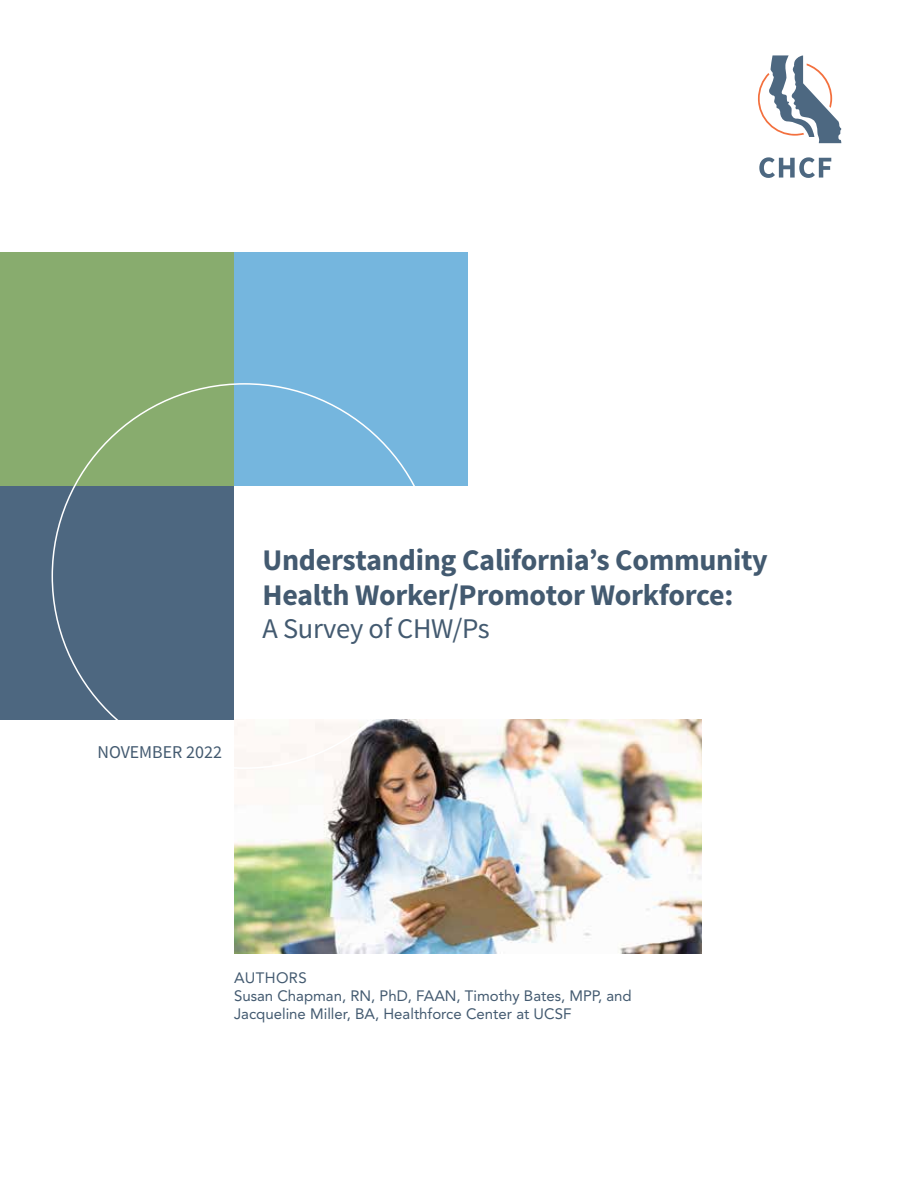
<style>
.page{position:relative;width:918px;height:1188px;background:#fff}
.page>*{position:absolute;margin:0;border:0;box-sizing:border-box;transform-origin:0 0}
.t1{font:700 30px/34.5px "Source Sans Pro";letter-spacing:-.01em;color:#435a70}
.t2{font:28.5px "Source Sans Pro";letter-spacing:-.01em;color:#435a70}
.t3{font:18px "Source Sans Pro";color:#435a70}
.t4{font:15px/18px "Avenir LT Std";color:#435a70}
</style>
<div class="page">
<svg style="left:758px;top:55px;width:83px;height:88px"></svg>
<svg style="left:759px;top:157px;width:72px;height:21px"></svg>
<img style="left:234px;top:720px;width:468px;height:234px">
<div style="left:234px;top:252px;width:234px;height:234px;background:#75b6de"></div>
<div style="left:0;top:252px;width:234px;height:234px;background:#88ac6e"></div>
<div style="left:0;top:486px;width:234px;height:234px;background:#4d6780"></div>
<p class="t3" style="left:98px;top:740px;width:126px">NOVEMBER 2022</p>
<h1 class="t1" style="left:262px;top:544px;width:507px">Understanding California’s Community<br>Health Worker/Promotor Workforce:</h1>
<h2 class="t2" style="left:262px;top:610px;width:229px">A Survey of CHW/Ps</h2>
<p class="t4" style="left:234px;top:969px;width:399px">AUTHORS<br>Susan Chapman, RN, PhD, FAAN, Timothy Bates, MPP, and<br>Jacqueline Miller, BA, Healthforce Center at UCSF</p>
</div>
